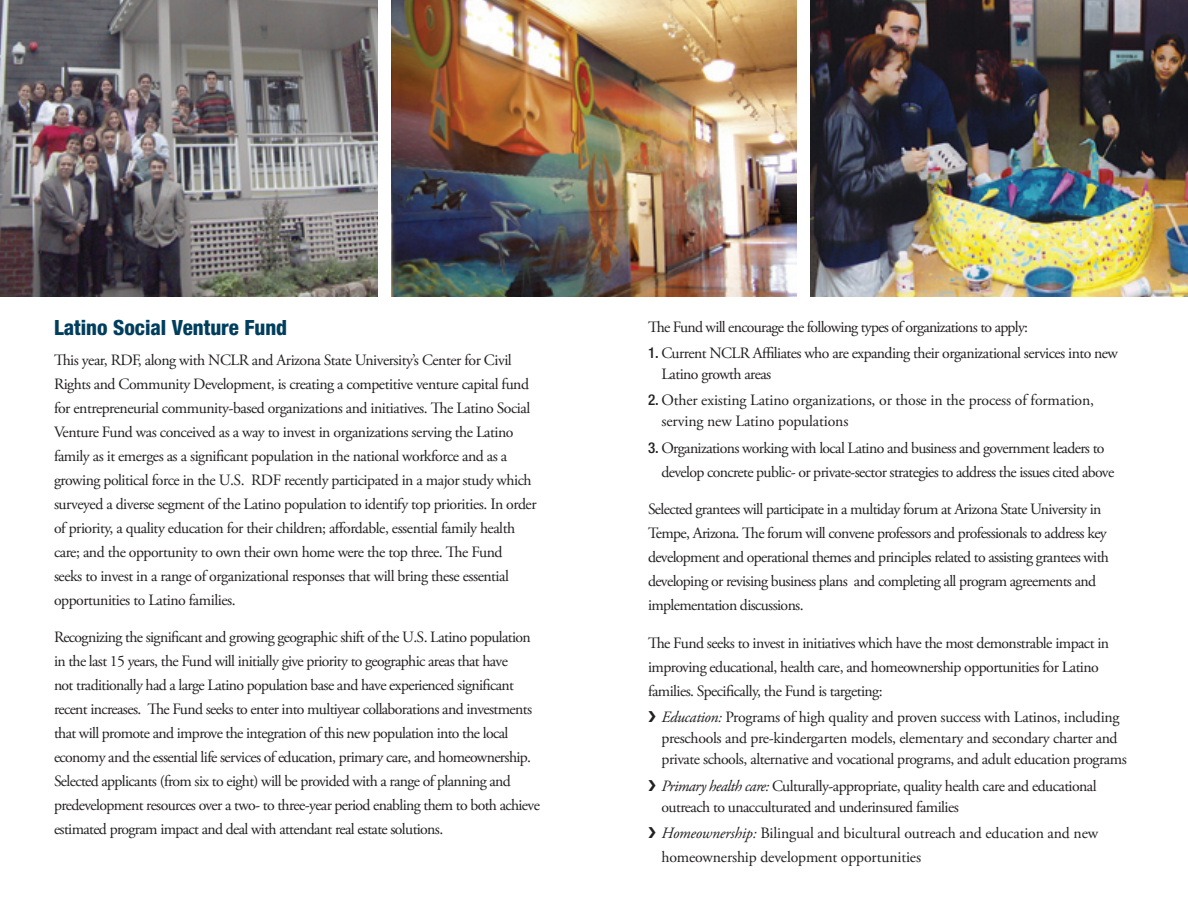
<style>
.page{position:relative;width:1188px;height:918px;background:#fff}
.page>*{position:absolute;margin:0;border:0;box-sizing:border-box;transform-origin:0 0}
.t1{font:800 condensed 21px "Helvetica Neue LT Std";color:#003e5e}
.t2{font:15.75px/24px "Adobe Garamond Pro";letter-spacing:-.035em;color:#231f20}
.t3{font:15.75px/21px "Adobe Garamond Pro";letter-spacing:-.01em;color:#231f20}
.s1{font-family:"Helvetica Neue LT Std";font-weight:500;font-stretch:condensed;font-size:15px}
.s2{font-style:italic}
</style>
<div class="page">
<img style="left:810px;top:0;width:378px;height:297px">
<img style="left:392px;top:0;width:404px;height:297px">
<img style="left:0;top:0;width:378px;height:297px">
<h1 class="t1" style="left:54px;top:315px;width:235px">Latino Social Venture Fund</h1>
<p class="t2" style="left:54px;top:348px;width:484px">This year, RDF, along with NCLR and Arizona State University’s Center for Civil Rights and Community Development, is creating a competitive venture capital fund for entrepreneurial community-based organizations and initiatives. The Latino Social Venture Fund was conceived as a way to invest in organizations serving the Latino family as it emerges as a significant population in the national workforce and as a growing political force in the U.S. RDF recently participated in a major study which surveyed a diverse segment of the Latino population to identify top priorities. In order of priority, a quality education for their children; affordable, essential family health care; and the opportunity to own their own home were the top three. The Fund<br>seeks to invest in a range of organizational responses that will bring these essential opportunities to Latino families.</p>
<p class="t2" style="left:54px;top:626px;width:487px">Recognizing the significant and growing geographic shift of the U.S. Latino population in the last 15 years, the Fund will initially give priority to geographic areas that have<br>not traditionally had a large Latino population base and have experienced significant recent increases. The Fund seeks to enter into multiyear collaborations and investments that will promote and improve the integration of this new population into the local economy and the essential life services of education, primary care, and homeownership.<br>Selected applicants (from six to eight) will be provided with a range of planning and predevelopment resources over a two- to three-year period enabling them to both achieve estimated program impact and deal with attendant real estate solutions.</p>
<p class="t2" style="left:648px;top:315px;width:382px">The Fund will encourage the following types of organizations to apply:</p>
<p class="t2" style="left:662px;top:343px;width:458px;line-height:21px;text-indent:-13px"><span class="s1">1.</span> Current NCLR Affiliates who are expanding their organizational services into new<br>Latino growth areas</p>
<p class="t3" style="left:662px;top:391px;width:434px;text-indent:-13px"><span class="s1">2.</span> Other existing Latino organizations, or those in the process of formation, serving new Latino populations</p>
<p class="t2" style="left:662px;top:436px;width:454px;text-indent:-13px"><span class="s1">3.</span> Organizations working with local Latino and business and government leaders to develop concrete public- or private-sector strategies to address the issues cited above</p>
<p class="t2" style="left:648px;top:498px;width:463px">Selected grantees will participate in a multiday forum at Arizona State University in Tempe, Arizona. The forum will convene professors and professionals to address key development and operational themes and principles related to assisting grantees with developing or revising business plans and completing all program agreements and implementation discussions.</p>
<p class="t2" style="left:648px;top:631px;width:463px">The Fund seeks to invest in initiatives which have the most demonstrable impact in improving educational, health care, and homeownership opportunities for Latino families. Specifically, the Fund is targeting:</p>
<p class="t2" style="left:662px;top:707px;width:467px;line-height:21px"><span class="s2">Education:</span> Programs of high quality and proven success with Latinos, including preschools and pre-kindergarten models, elementary and secondary charter and private schools, alternative and vocational programs, and adult education programs</p>
<p class="t2" style="left:662px;top:776px;width:437px;line-height:21px"><span class="s2">Primary health care:</span> Culturally-appropriate, quality health care and educational outreach to unacculturated and underinsured families</p>
<p class="t3" style="left:662px;top:822px;width:438px;line-height:24px"><span class="s2">Homeownership:</span> Bilingual and bicultural outreach and education and new homeownership development opportunities</p>
</div>
